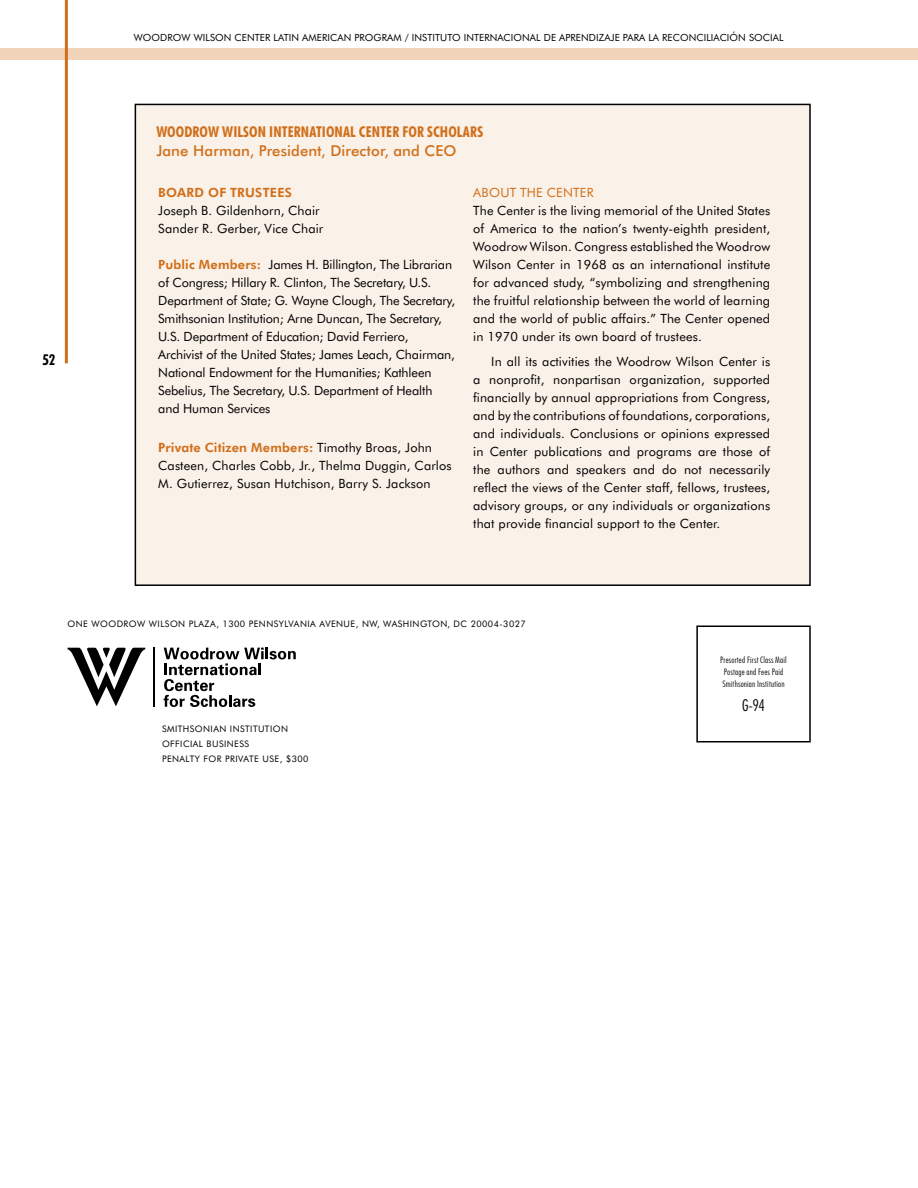
<style>
.page{position:relative;width:918px;height:1188px;background:#fff}
.page>*{position:absolute;margin:0;border:0;box-sizing:border-box;transform-origin:0 0}
.t1{font:300 condensed 16.5px "Futura BT";color:#000}
.t2{font:700 condensed 15px "Futura BT";letter-spacing:.005em;color:#d06f1a}
.t3{font:500 15px "Futura BT";color:#d06f1a}
.t4{font:700 condensed 15px "Futura BT";color:#000}
.t5{font:12.75px/18px "Futura BT";letter-spacing:-.01em;color:#000;text-align:justify}
.t6{font:12.75px/18px "Futura BT";letter-spacing:.01em;color:#000}
.t7{font:12.75px/18px "Futura BT";letter-spacing:.015em;color:#000}
.t8{font:800 12.75px "Futura BT";letter-spacing:.02em;color:#d06f1a}
.t9{font:12.75px "Futura BT";letter-spacing:.025em;color:#d06f1a}
.t10{font:9.9px "Futura BT";letter-spacing:.01em;color:#000}
.t11{font:9px/15px "Futura BT";letter-spacing:.05em;color:#000}
.t12{font:300 condensed 9px/12px "Futura BT";letter-spacing:.02em;color:#000}
.s1{font-weight:800;color:#d06f1a}
</style>
<div class="page">
<div style="left:0;top:48px;width:918px;height:12px;background:#f1d4ba"></div>
<hr style="left:65px;top:0;width:3px;height:363px;background:#d06f1a">
<div style="left:135px;top:104px;width:675px;height:481px;background:#faf1e8"></div>
<div style="left:135px;top:104px;width:676px;height:482px;border:2px solid #000"></div>
<div style="left:696px;top:626px;width:115px;height:116px;border:2px solid #000"></div>
<svg style="left:164px;top:648px;width:132px;height:59px"></svg>
<hr style="left:153px;top:648px;width:1px;height:59px;background:#000">
<svg style="left:68px;top:648px;width:77px;height:58px"></svg>
<p class="t4" style="left:42px;top:350px;width:15px">52</p>
<p class="t10" style="left:134px;top:31px;width:651px">Woodrow Wilson Center Latin American Program / I nstituto I nternacional de Aprendizaje para la Reconciliación Social</p>
<p class="t2" style="left:156px;top:122px;width:46px">WOODROW</p>
<p class="t2" style="left:222px;top:122px;width:59px">WILSON INTERNATIONAL</p>
<p class="t2" style="left:359px;top:122px;width:15px">CENTER</p>
<p class="t2" style="left:403px;top:122px;width:54px">FOR SCHOLAR</p>
<p class="t2" style="left:477px;top:122px;width:7px">S</p>
<p class="t3" style="left:156px;top:141px;width:280px">Jane Harman, President, Director, and CEO</p>
<p class="t8" style="left:158px;top:185px;width:135px">BOARD OF TRUSTEES</p>
<p class="t7" style="left:158px;top:202px;width:167px">Joseph B. Gildenhorn, Chair<br>Sander R. Gerber, Vice Chair</p>
<p class="t5" style="left:158px;top:256px;width:298px;text-align:left"><span class="s1">Public Members:</span> James H. Billington, The Librarian of Congress; H illary R. Clinton, The Secretary, U.S.<br>Department of State; G. Wayne Clough, The Secretary, Smithsonian Institution; Arne Duncan, The Secretary, U.S. Department of Education; David Ferriero, Archivist of the U nited States; James Leach, Chairman, National Endowment for the H umanities; Kathleen Sebelius, The Secretary, U.S. Department of H ealth and H uman Services</p>
<p class="t6" style="left:158px;top:439px;width:295px"><span class="s1">Private Citizen Members:</span> Timothy Broas, John<br>Casteen, Charles Cobb, Jr., Thelma Duggin, Carlos<br>M. Gutierrez, Susan H utchison, Barry S. Jackson</p>
<p class="t9" style="left:473px;top:184px;width:108px">About the Center</p>
<p class="t5" style="left:473px;top:201px;width:299px">The Center is the living memorial of the U nited States of America to the nation’s twenty-eighth president, Woodrow Wilson. Congress established the Woodrow Wilson Center in 1968 as an international institute for advanced study, “symbolizing and strengthening the fruitful relationship between the world of learning and the world of public affairs.” The Center opened in 1970 under its own board of trustees.</p>
<p class="t5" style="left:473px;top:352px;width:299px;text-indent:18px">In all its activities the Woodrow Wilson Center is a nonprofit, nonpartisan organization, supported financially by annual appropriations from Congress, and by the contributions of foundations, corporations, and individuals. Conclusions or opinions expressed in Center publications and programs are those of the authors and speakers and do not necessarily reflect the views of the Center staff, fellows, trustees, advisory groups, or any individuals or organizations that provide financial support to the Center.</p>
<p class="t11" style="left:67px;top:616px;width:259px">One Woodrow Wi lson Plaza, 1300 Pennsylvania Ave</p>
<p class="t11" style="left:336px;top:616px;width:191px">nue, NW, Washi ngton, DC 20004-3027</p>
<p class="t11" style="left:162px;top:721px;width:84px">Smithsonian Instit</p>
<p class="t11" style="left:258px;top:721px;width:31px">ution</p>
<p class="t11" style="left:162px;top:736px;width:148px">Official Busi ness<br>Penalty for Private use , $300</p>
<p class="t12" style="left:720px;top:654px;width:68px">Presorted First Class Mail<br>Postage and Fees Paid<br>Smithsonian Institution</p>
<p class="t1" style="left:742px;top:696px;width:24px">G-94</p>
</div>
